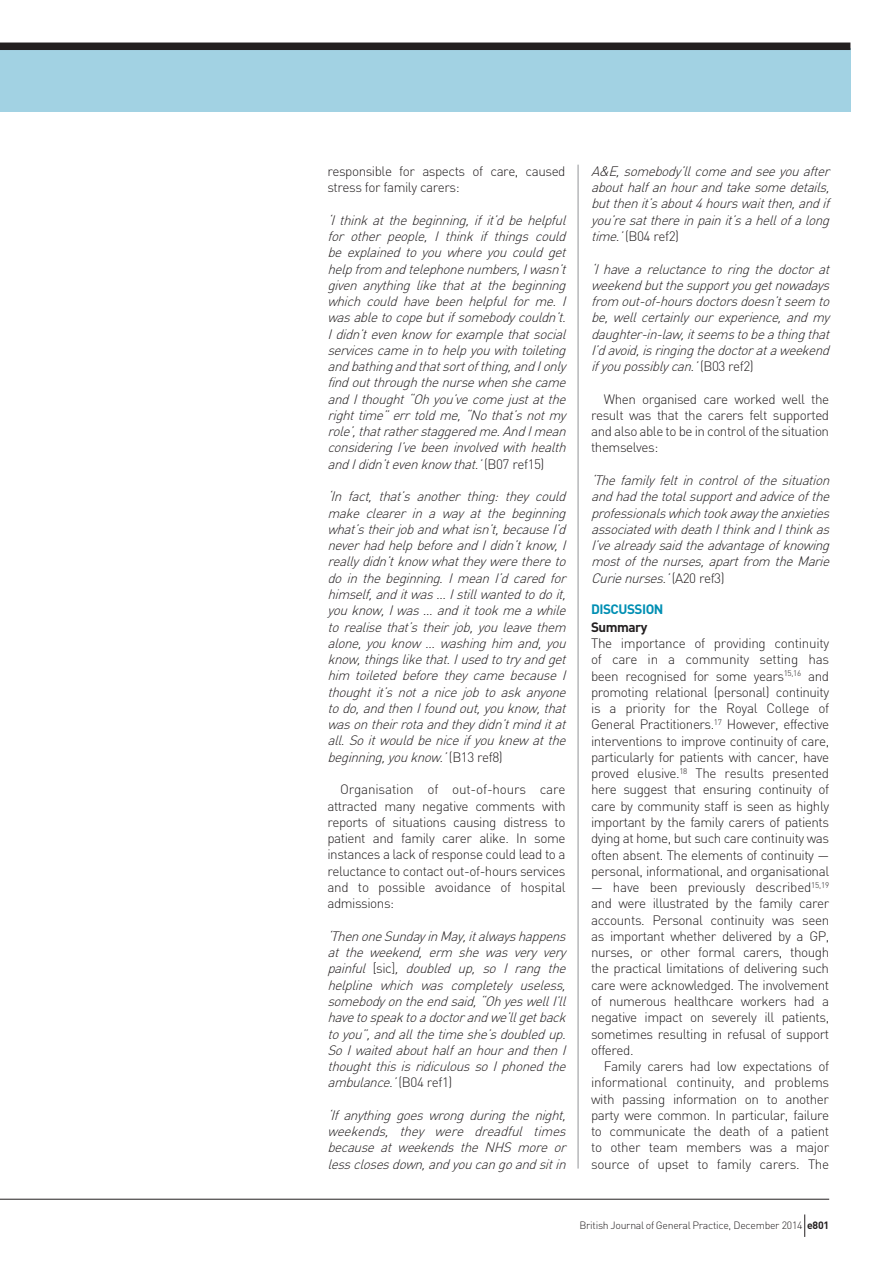
<style>
.page{position:relative;width:893px;height:1263px;background:#fff}
.page>*{position:absolute;margin:0;border:0;box-sizing:border-box;transform-origin:0 0}
.t1{font:italic 300 13.5px/16.2px "DIN";letter-spacing:-.035em;color:#231f20;text-align:justify}
.t2{font:300 13.5px/16.2px "DIN";letter-spacing:-.035em;color:#231f20;text-align:justify}
.t3{font:700 13.5px "DIN";letter-spacing:-.035em;color:#008fb3}
.t4{font:700 13.5px "DIN";letter-spacing:-.035em;color:#231f20}
.t5{font:300 10.5px "DIN";letter-spacing:-.025em;color:#231f20}
.s1{font-style:normal}
.s2{font-weight:700}
</style>
<div class="page">
<hr style="left:578px;top:165px;width:1px;height:1003px;background:#939598">
<div style="left:0;top:48px;width:850px;height:64px;background:#a2d2e3"></div>
<div style="left:0;top:43px;width:850px;height:7px;background:#231f20"></div>
<hr style="left:0;top:1199px;width:829px;height:1px;background:#231f20">
<svg style="left:804px;top:1214px;width:1px;height:23px"></svg>
<p class="t2" style="left:327px;top:163px;width:240px">responsible for aspects of care, caused stress for family carers:</p>
<p class="t1" style="left:327px;top:212px;width:244px">‘Ithinkatthebeginning,ifit’dbehelpful for other people, I think if things could be explained to you where you could get helpfrom andtelephonenumbers,Iwasn’t given anything like that at the beginning which could have been helpful for me. I wasabletocopebutifsomebodycouldn’t.<br>Ididn’tevenknow forexamplethatsocial servicescameintohelpyouwithtoileting andbathingandthatsortofthing,andIonly findoutthroughthenursewhenshecame andIthought“Ohyou’vecomejustatthe righttime”errtoldme,“Nothat’snotmy role’,thatratherstaggeredme.AndImean consideringI’vebeeninvolvedwithhealth andIdidn’tevenknow that.’<span class="s1">( B 0 7 r e f 1 5 )</span></p>
<p class="t1" style="left:327px;top:488px;width:244px">‘In fact, that’s another thing: they could make clearer in a way at the beginning what’stheirjobandwhatisn’t,becauseI’d neverhadhelpbeforeandIdidn’tknow,I reallydidn’tknow whattheywerethereto dointhebeginning.ImeanI’dcaredfor himself,anditwas… Istillwantedtodoit, youknow,Iwas… andittookmeawhile torealisethat’stheirjob,youleavethem alone,youknow … washinghim and,you know,thingslikethat.Iusedtotryandget him toileted before they came because I thought it’s not a nice job to ask anyone todo,andthenIfoundout,youknow,that wasontheirrotaandtheydidn’tminditat all.Soitwouldbeniceifyouknew atthe beginning,youknow.’<span class="s1">( B 1 3 r e f 8 )</span></p>
<p class="t2" style="left:327px;top:781px;width:240px;text-indent:13px">Organisation of out-of-hours care attracted many negative comments with reports of situations causing distress to patient and family carer alike. In some instances a lack of response could lead to a reluctance to contact out-of-hours services and to possible avoidance of hospital admissions:</p>
<p class="t1" style="left:327px;top:928px;width:244px">‘ThenoneSundayinMay,italwayshappens at the weekend, erm she was very very painful <span class="s1">[ s i c ]</span> , doubled up, so I rang the helpline which was completely useless, somebodyontheendsaid,“OhyeswellI’ll havetospeaktoadoctorandwe’llgetback toyou”,andallthetimeshe’sdoubledup.<br>SoIwaitedabouthalfanhourandthenI thoughtthisisridiculoussoIphonedthe ambulance.’<span class="s1">( B 0 4 re f 1 )</span></p>
<p class="t1" style="left:327px;top:1107px;width:244px">‘If anything goes wrong during the night, weekends, they were dreadful times because at weekends the NHS more or lessclosesdown,andyoucangoandsitin</p>
<p class="t1" style="left:591px;top:163px;width:244px">A&amp;E,somebody’llcomeandseeyouafter abouthalfanhourandtakesomedetails, butthenit’sabout4hourswaitthen,andif you’resatthereinpainit’sahellofalong time.’<span class="s1">(B04 ref2)</span></p>
<p class="t1" style="left:591px;top:260px;width:244px">‘Ihaveareluctancetoringthedoctorat weekendbutthesupportyougetnowadays from out-of-hoursdoctorsdoesn’tseem to be,wellcertainlyourexperience,andmy daughter-in-law,itseemstobeathingthat I’davoid,isringingthedoctorataweekend ifyoupossiblycan.’<span class="s1">( B 0 3 r e f 2 )</span></p>
<p class="t2" style="left:591px;top:391px;width:240px;text-indent:13px">When organised care worked well the result was that the carers felt supported and also able to be in control of the situation themselves:</p>
<p class="t1" style="left:591px;top:472px;width:244px">‘The family felt in control of the situation andhadthetotalsupportandadviceofthe professionalswhichtookawaytheanxieties associatedwithdeathIthinkandIthinkas I’vealreadysaidtheadvantageofknowing mostofthenurses,apartfrom theMarie Curienurses.’<span class="s1">(A2 0 re f3 )</span></p>
<p class="t3" style="left:591px;top:600px;width:74px">DISCUSSION</p>
<p class="t4" style="left:591px;top:618px;width:58px">Summary</p>
<p class="t2" style="left:591px;top:635px;width:240px">The importance of providing continuity of care in a community setting has been recognised for some years<sup>15,16</sup> and promoting relational (personal) continuity is a priority for the Royal College of General Practitioners.<sup>17</sup> However, effective interventions to improve continuity of care, particularly for patients with cancer, have proved elusive.<sup>18</sup> The results presented here suggest that ensuring continuity of care by community staff is seen as highly important by the family carers of patients dying at home, but such care continuity was often absent. The elements of continuity — personal, informational, and organisational</p>
<p class="t2" style="left:591px;top:879px;width:240px">— have been previously described<sup>15,19 </sup>and were illustrated by the family carer accounts. Personal continuity was seen as important whether delivered by a GP, nurses, or other formal carers, though the practical limitations of delivering such care were acknowledged. The involvement of numerous healthcare workers had a negative impact on severely ill patients, sometimes resulting in refusal of support offered.</p>
<p class="t2" style="left:591px;top:1058px;width:240px;text-indent:13px">Family carers had low expectations of informational continuity, and problems with passing information on to another party were common. In particular, failure to communicate the death of a patient to other team members was a major source of upset to family carers. The</p>
<p class="t5" style="left:579px;top:1219px;width:251px">British Journal of General Practice, December 2014 <span class="s2">e801</span></p>
</div>
